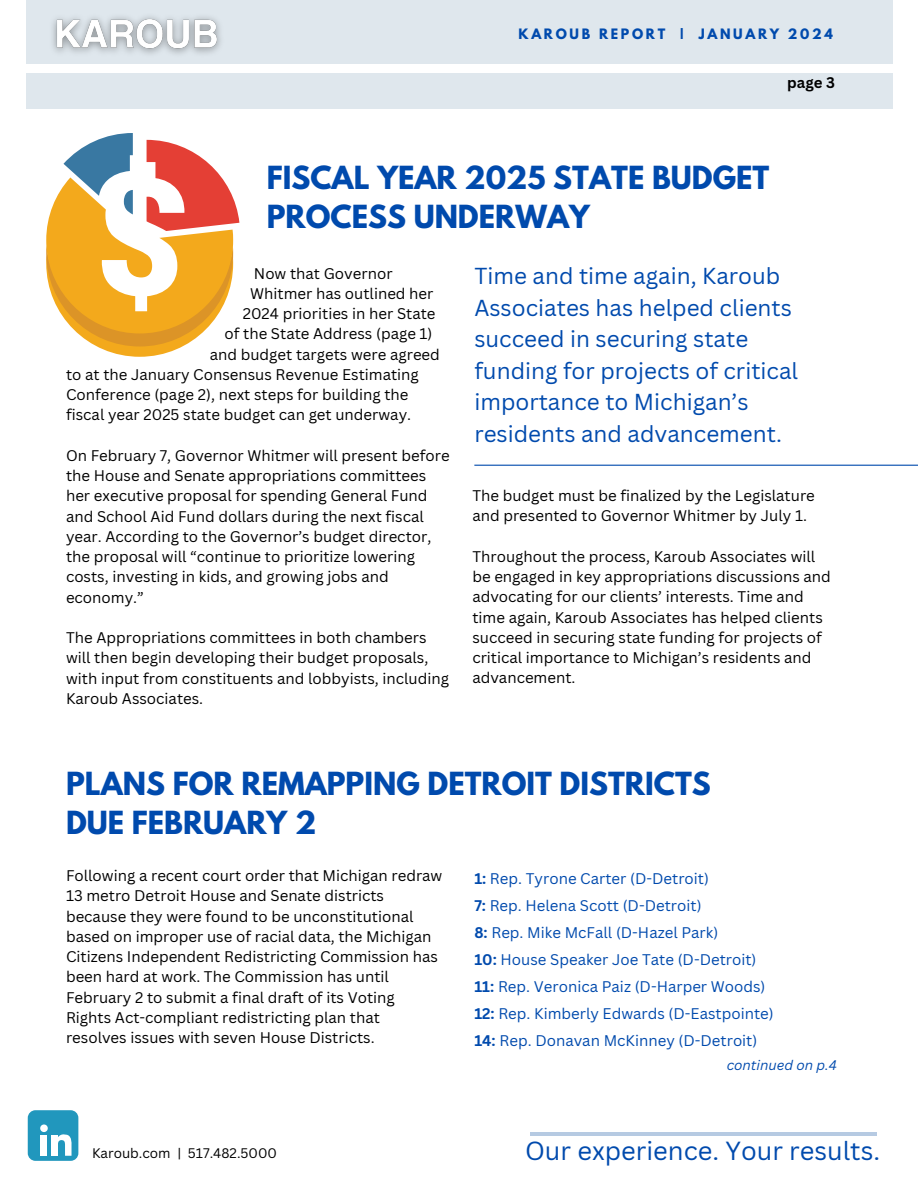
<style>
.page{position:relative;width:918px;height:1188px;background:#fff}
.page>*{position:absolute;margin:0;border:0;box-sizing:border-box;transform-origin:0 0}
.t1{font:700 28.2px/39.3px "League Spartan";color:#004aad}
.t2{font:25.5px "Canva Sans";color:#004aad}
.t3{font:22.5px/31.5px "Canva Sans";color:#004aad}
.t4{font:15px/20.2px "Canva Sans";color:#000}
.t5{font:15px/27px "Canva Sans";color:#004aad}
.t6{font:700 15px "Canva Sans";color:#000}
.t7{font:13.5px "Canva Sans";color:#000}
.t8{font:italic 13.5px "Canva Sans";color:#004aad}
.t9{font:700 12.75px "League Spartan";letter-spacing:.21em;color:#004aad}
.s1{font-weight:700}
</style>
<div class="page">
<div style="left:26px;top:0;width:866px;height:109px;background:#dfe7ed"></div>
<div style="left:0;top:64px;width:916px;height:9px;background:#fff"></div>
<div style="left:28px;top:1110px;width:50px;height:51px;background:#2197bd;border-radius:8px"></div>
<svg style="left:40px;top:1125px;width:8px;height:7px"></svg>
<div style="left:41px;top:1135px;width:6px;height:21px;background:#fff"></div>
<div style="left:51px;top:1135px;width:6px;height:21px;background:#fff"></div>
<svg style="left:57px;top:1134px;width:15px;height:22px"></svg>
<hr style="left:530px;top:1132px;width:347px;height:3px;background:#b6cae2">
<svg style="left:46px;top:133px;width:194px;height:224px"></svg>
<img style="left:52px;top:16px;width:169px;height:38px">
<hr style="left:474px;top:465px;width:444px;height:1px;background:#004aad">
<p class="t9" style="left:519px;top:28px;width:316px">KAROUB REPORT | JANUARY 2024</p>
<h2 class="t6" style="left:787px;top:72px;width:49px">page 3</h2>
<h4 class="t1" style="left:267px;top:161px;width:504px">FISCAL YEAR 2025 STATE BUDGET<br>PROCESS UNDERWAY</h4>
<h6 class="t4" style="left:254px;top:263px;width:140px">Now that Governor</h6>
<h6 class="t4" style="left:250px;top:283px;width:185px">Whitmer has outlined her</h6>
<h6 class="t4" style="left:243px;top:303px;width:194px">2024 priorities in her State</h6>
<h6 class="t4" style="left:224px;top:323px;width:210px">of the State Address (page 1)</h6>
<h6 class="t4" style="left:210px;top:344px;width:232px">and budget targets were agreed</h6>
<h6 class="t4" style="left:66px;top:364px;width:354px">to at the January Consensus Revenue Estimating</h6>
<h6 class="t4" style="left:66px;top:384px;width:344px">Conference (page 2), next steps for building the</h6>
<h6 class="t4" style="left:66px;top:404px;width:347px">fiscal year 2025 state budget can get underway.</h6>
<h6 class="t4" style="left:66px;top:445px;width:385px">On February 7, Governor Whitmer will present before the House and Senate appropriations committees her executive proposal for spending General Fund and School Aid Fund dollars during the next fiscal year. According to the Governor’s budget director, the proposal will “continue to prioritize lowering costs, investing in kids, and growing jobs and economy.”</h6>
<h6 class="t4" style="left:66px;top:627px;width:385px">The Appropriations committees in both chambers will then begin developing their budget proposals, with input from constituents and lobbyists, including Karoub Associates.</h6>
<h6 class="t3" style="left:474px;top:260px;width:325px">Time and time again, Karoub<br>Associates has helped clients succeed in securing state funding for projects of critical importance to Michigan’s residents and advancement.</h6>
<h6 class="t4" style="left:472px;top:485px;width:344px">The budget must be finalized by the Legislature and presented to Governor Whitmer by July 1.</h6>
<h6 class="t4" style="left:472px;top:546px;width:360px">Throughout the process, Karoub Associates will be engaged in key appropriations discussions and advocating for our clients’ interests. Time and time again, Karoub Associates has helped clients succeed in securing state funding for projects of critical importance to Michigan’s residents and advancement.</h6>
<h2 class="t1" style="left:66px;top:767px;width:646px">PLANS FOR REMAPPING DETROIT DISTRICTS<br>DUE FEBRUARY 2</h2>
<h6 class="t4" style="left:66px;top:865px;width:378px">Following a recent court order that Michigan redraw 13 metro Detroit House and Senate districts because they were found to be unconstitutional based on improper use of racial data, the Michigan Citizens Independent Redistricting Commission has been hard at work. The Commission has until February 2 to submit a final draft of its Voting Rights Act-compliant redistricting plan that resolves issues with seven House Districts.</h6>
<h6 class="t5" style="left:474px;top:864px;width:301px"><span class="s1">1:</span> Rep. Tyrone Carter (D-Detroit)<br><span class="s1">7:</span> Rep. Helena Scott (D-Detroit)<br><span class="s1">8:</span> Rep. Mike McFall (D-Hazel Park)<br><span class="s1">10:</span> House Speaker Joe Tate (D-Detroit)<br><span class="s1">11:</span> Rep. Veronica Paiz (D-Harper Woods)<br><span class="s1">12:</span> Rep. Kimberly Edwards (D-Eastpointe)<br><span class="s1">14:</span> Rep. Donavan McKinney (D-Detroit)</h6>
<h6 class="t8" style="left:727px;top:1056px;width:112px">continued on p.4</h6>
<p class="t7" style="left:92px;top:1143px;width:186px">Karoub.com | 517.482.5000</p>
<h5 class="t2" style="left:525px;top:1133px;width:357px">Our experience. Your results.</h5>
</div>
